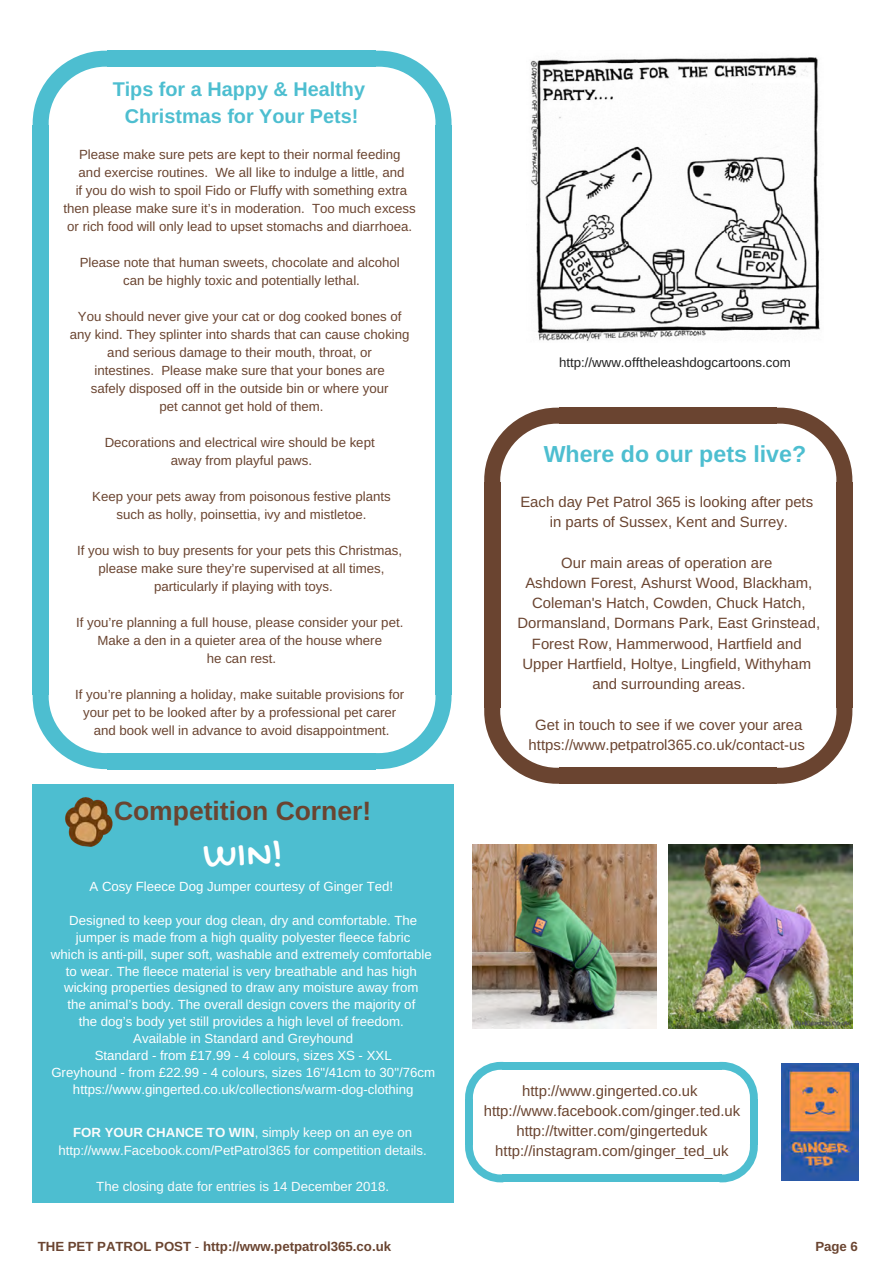
<style>
.page{position:relative;width:893px;height:1263px;background:#fff}
.page>*{position:absolute;margin:0;border:0;box-sizing:border-box;transform-origin:0 0}
.t1{font:39.75px "Gochi Hand";color:#fff}
.t2{font:700 26.55px "Arimo";color:#6a4430}
.t3{font:700 23.25px "Arimo";color:#4dbed0}
.t4{font:700 19.8px/27px "Arimo";color:#4dbed0;text-align:center}
.t5{font:16.5px "Open Sans";color:#4dbed0}
.t6{font:14.85px/20.2px "Arimo";color:#6a4430;text-align:center}
.t7{font:13.2px/18px "Arimo";color:#6a4430;text-align:center}
.t8{font:13.2px/17px "Arimo";color:#fff;text-align:center}
.t9{font:13.2px/18px "Arimo";color:#fcfcfc;text-align:center}
.t10{font:700 13.2px "Arimo";color:#6a4430}
.t11{font:13.2px "Arimo";color:#222}
.s1{font-weight:700}
.s2{font-weight:400}
</style>
<div class="page">
<div style="left:33px;top:784px;width:421px;height:419px;background:#4dbed0"></div>
<img style="left:65px;top:797px;width:48px;height:50px">
<img style="left:781px;top:1063px;width:77px;height:117px">
<svg style="left:465px;top:1062px;width:37px;height:37px"></svg>
<svg style="left:721px;top:1062px;width:37px;height:37px"></svg>
<div style="left:502px;top:1062px;width:219px;height:8px;background:#4dbed0"></div>
<div style="left:465px;top:1099px;width:8px;height:46px;background:#4dbed0"></div>
<div style="left:502px;top:1174px;width:219px;height:8px;background:#4dbed0"></div>
<svg style="left:465px;top:1145px;width:37px;height:37px"></svg>
<div style="left:750px;top:1099px;width:8px;height:46px;background:#4dbed0"></div>
<svg style="left:721px;top:1145px;width:37px;height:37px"></svg>
<svg style="left:33px;top:51px;width:74px;height:74px"></svg>
<svg style="left:376px;top:51px;width:76px;height:74px"></svg>
<div style="left:107px;top:51px;width:269px;height:16px;background:#4dbed0"></div>
<div style="left:33px;top:125px;width:16px;height:570px;background:#4dbed0"></div>
<div style="left:107px;top:753px;width:269px;height:16px;background:#4dbed0"></div>
<svg style="left:33px;top:695px;width:74px;height:74px"></svg>
<div style="left:435px;top:125px;width:17px;height:570px;background:#4dbed0"></div>
<svg style="left:376px;top:695px;width:76px;height:74px"></svg>
<img style="left:530px;top:57px;width:290px;height:284px">
<img style="left:473px;top:844px;width:183px;height:184px">
<img style="left:669px;top:844px;width:183px;height:184px">
<svg style="left:484px;top:408px;width:75px;height:78px"></svg>
<svg style="left:777px;top:408px;width:75px;height:74px"></svg>
<div style="left:559px;top:408px;width:218px;height:16px;background:#6a4430"></div>
<div style="left:484px;top:482px;width:16px;height:226px;background:#6a4430"></div>
<div style="left:559px;top:768px;width:218px;height:16px;background:#6a4430"></div>
<svg style="left:484px;top:706px;width:78px;height:78px"></svg>
<div style="left:836px;top:482px;width:16px;height:226px;background:#6a4430"></div>
<svg style="left:774px;top:708px;width:78px;height:76px"></svg>
<h3 class="t4" style="left:113px;top:75px;width:254px">Tips for a Happy &amp; Healthy<br>Christmas for Your Pets!</h3>
<p class="t7" style="left:64px;top:145px;width:354px">Please make sure pets are kept to their normal feeding<br>and exercise routines. We all like to indulge a little, and<br>if you do wish to spoil Fido or Fluffy with something extra then please make sure it’s in moderation. Too much excess or rich food will only lead to upset stomachs and diarrhoea.</p>
<p class="t7" style="left:80px;top:253px;width:321px">Please note that human sweets, chocolate and alcohol can be highly toxic and potentially lethal.</p>
<p class="t7" style="left:70px;top:307px;width:341px">You should never give your cat or dog cooked bones of any kind. They splinter into shards that can cause choking and serious damage to their mouth, throat, or<br>intestines. Please make sure that your bones are<br>safely disposed off in the outside bin or where your<br>pet cannot get hold of them.</p>
<p class="t7" style="left:105px;top:433px;width:271px">Decorations and electrical wire should be kept away from playful paws.</p>
<p class="t7" style="left:92px;top:487px;width:300px">Keep your pets away from poisonous festive plants such as holly, poinsettia, ivy and mistletoe.</p>
<p class="t7" style="left:77px;top:541px;width:326px">If you wish to buy presents for your pets this Christmas, please make sure they’re supervised at all times, particularly if playing with toys.</p>
<p class="t7" style="left:76px;top:614px;width:329px">If you’re planning a full house, please consider your pet.<br>Make a den in a quieter area of the house where<br>he can rest.</p>
<p class="t7" style="left:75px;top:686px;width:330px">If you’re planning a holiday, make suitable provisions for your pet to be looked after by a professional pet carer and book well in advance to avoid disappointment.</p>
<h2 class="t2" style="left:114px;top:796px;width:259px">Competition Corner!</h2>
<h1 class="t1" style="left:203px;top:834px;width:81px">WIN!</h1>
<p class="t8" style="left:90px;top:878px;width:305px">A Cosy Fleece Dog Jumper courtesy of Ginger Ted!</p>
<p class="t8" style="left:51px;top:912px;width:386px">Designed to keep your dog clean, dry and comfortable. The jumper is made from a high quality polyester fleece fabric<br>which is anti-pill, super soft, washable and extremely comfortable to wear. The fleece material is very breathable and has high wicking properties designed to draw any moisture away from<br>the animal’s body. The overall design covers the majority of<br>the dog’s body yet still provides a high level of freedom.<br>Available in Standard and Greyhound<br>Standard - from £17.99 - 4 colours, sizes XS - XXL<br>Greyhound - from £22.99 - 4 colours, sizes 16"/41cm to 30"/76cm https://www.gingerted.co.uk/collections/warm-dog-clothing</p>
<p class="t5" style="left:213px;top:903px;width:6px">.</p>
<p class="t9" style="left:58px;top:1124px;width:370px"><span class="s1">FOR YOUR CHANCE TO WIN</span>, simply keep on an eye on http://www.Facebook.com/PetPatrol365 for competition details.</p>
<p class="t9" style="left:96px;top:1178px;width:294px">The closing date for entries is 14 December 2018.</p>
<p class="t11" style="left:559px;top:355px;width:233px">http://www.offtheleashdogcartoons.com</p>
<h3 class="t3" style="left:544px;top:441px;width:264px">Where do our pets live?</h3>
<p class="t6" style="left:520px;top:491px;width:294px">Each day Pet Patrol 365 is looking after pets in parts of Sussex, Kent and Surrey.</p>
<p class="t6" style="left:517px;top:552px;width:304px">Our main areas of operation are<br>Ashdown Forest, Ashurst Wood, Blackham, Coleman's Hatch, Cowden, Chuck Hatch, Dormansland, Dormans Park, East Grinstead, Forest Row, Hammerwood, Hartfield and Upper Hartfield, Holtye, Lingfield, Withyham and surrounding areas.</p>
<p class="t6" style="left:529px;top:714px;width:278px">Get in touch to see if we cover your area https://www.petpatrol365.co.uk/contact-us</p>
<p class="t6" style="left:484px;top:1080px;width:258px">http://www.gingerted.co.uk http://www.facebook.com/ginger.ted.uk http://twitter.com/gingerteduk http://instagram.com/ginger_ted_uk</p>
<p class="t10" style="left:38px;top:1239px;width:355px">THE PET PATROL POST <span class="s2">-</span> http://www.petpatrol365.co.uk</p>
<p class="t10" style="left:815px;top:1239px;width:44px">Page 6</p>
</div>
